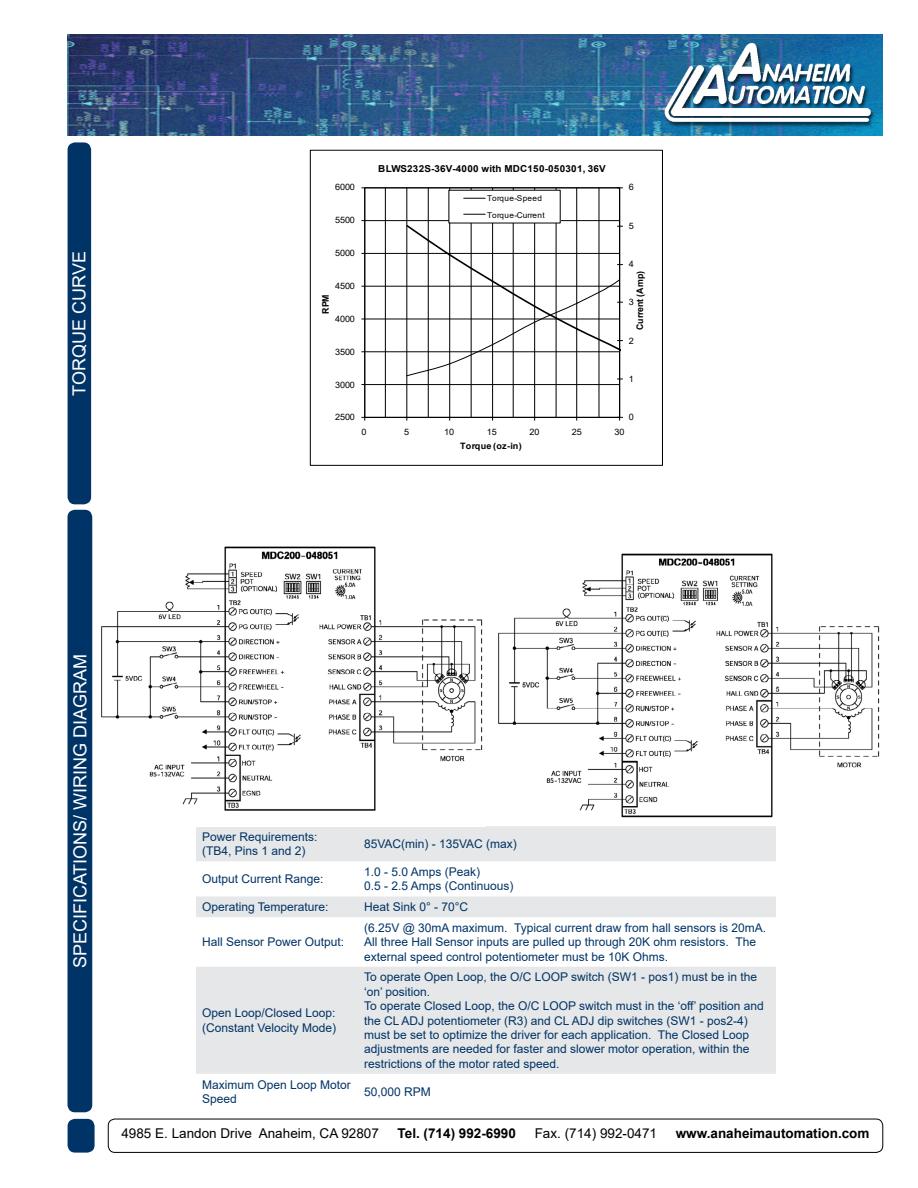
<style>
.page{position:relative;width:918px;height:1188px;background:#fff}
.page>*{position:absolute;margin:0;border:0;box-sizing:border-box;transform-origin:0 0}
.t1{font:18px "Arial";color:#fff}
.t2{font:13.5px "Arial";color:#000}
.t3{font:700 13.5px "Arial";color:#000}
.t4{font:12px/14.4px "Arial";color:#036}
.t5{font:700 9.6px "Arial";letter-spacing:.025em;color:#000}
.t6{font:700 9px "Arial";letter-spacing:.005em;color:#000}
.t7{font:8.85px "Arial";letter-spacing:-.01em;color:#000}
.t8{font:700 8.85px "Arial";letter-spacing:.025em;color:#000}
.t9{font:7.95px/16.4px "Arial";letter-spacing:.045em;color:#000}
</style>
<div class="page">
<img style="left:68px;top:35px;width:815px;height:101px">
<div style="left:68px;top:511px;width:24px;height:601px;background:#036;border-radius:7px"></div>
<div style="left:68px;top:510px;width:24px;height:602px;border:2px solid #036;border-radius:7px"></div>
<div style="left:68px;top:143px;width:22px;height:361px;background:#036;border-radius:7px"></div>
<div style="left:68px;top:142px;width:23px;height:362px;border:2px solid #036;border-radius:7px"></div>
<div style="left:68px;top:1120px;width:26px;height:32px;background:#036;border-radius:7px"></div>
<div style="left:68px;top:1119px;width:27px;height:34px;border:2px solid #036;border-radius:7px"></div>
<div style="left:108px;top:1119px;width:775px;height:34px;border:1px solid #000;border-radius:7px"></div>
<svg style="left:196px;top:826px;width:580px;height:248px;fill:#e6e7e8"></svg>
<hr style="left:365px;top:384px;width:255px;height:1px;background:#000">
<hr style="left:365px;top:351px;width:255px;height:1px;background:#000">
<hr style="left:365px;top:319px;width:255px;height:1px;background:#000">
<hr style="left:365px;top:286px;width:255px;height:1px;background:#000">
<hr style="left:365px;top:253px;width:255px;height:1px;background:#000">
<hr style="left:365px;top:220px;width:255px;height:1px;background:#000">
<hr style="left:385px;top:188px;width:1px;height:229px;background:#000">
<hr style="left:428px;top:188px;width:1px;height:229px;background:#000">
<hr style="left:471px;top:188px;width:1px;height:229px;background:#000">
<hr style="left:513px;top:188px;width:1px;height:229px;background:#000">
<hr style="left:556px;top:188px;width:1px;height:229px;background:#000">
<hr style="left:599px;top:188px;width:1px;height:229px;background:#000">
<hr style="left:406px;top:188px;width:1px;height:229px;background:#000">
<hr style="left:449px;top:188px;width:1px;height:229px;background:#000">
<hr style="left:492px;top:188px;width:1px;height:229px;background:#000">
<hr style="left:534px;top:188px;width:1px;height:229px;background:#000">
<hr style="left:576px;top:188px;width:1px;height:229px;background:#000">
<hr style="left:619px;top:188px;width:1px;height:229px;background:#000">
<hr style="left:364px;top:188px;width:1px;height:229px;background:#000">
<hr style="left:365px;top:417px;width:255px;height:1px;background:#000">
<svg style="left:405px;top:224px;width:218px;height:156px"></svg>
<div style="left:449px;top:190px;width:111px;height:33px;background:#fff"></div>
<svg style="left:464px;top:198px;width:21px;height:1px"></svg>
<svg style="left:464px;top:214px;width:21px;height:1px"></svg>
<div style="left:310px;top:150px;width:353px;height:316px;border:1px solid #000"></div>
<img style="left:101px;top:546px;width:382px;height:265px">
<img style="left:498px;top:553px;width:382px;height:265px">
<h1 class="t1" style="left:67px;top:396px;width:146px;rotate:-90deg">TORQUE CURVE</h1>
<p class="t7" style="left:335px;top:181px;width:21px">6000</p>
<p class="t7" style="left:335px;top:214px;width:21px">5500</p>
<p class="t7" style="left:335px;top:247px;width:21px">5000</p>
<p class="t7" style="left:335px;top:280px;width:21px">4500</p>
<p class="t6" style="left:319px;top:314px;width:21px;rotate:-90deg">RPM</p>
<p class="t7" style="left:335px;top:313px;width:21px">4000</p>
<p class="t7" style="left:335px;top:346px;width:21px">3500</p>
<p class="t7" style="left:335px;top:378px;width:21px">3000</p>
<p class="t7" style="left:335px;top:411px;width:21px">2500</p>
<p class="t5" style="left:378px;top:162px;width:229px">BLWS232S-36V-4000 with MDC150-050301, 36V</p>
<p class="t9" style="left:487px;top:190px;width:59px">Torque-Speed<br>Torque-Current</p>
<p class="t7" style="left:629px;top:181px;width:7px">6</p>
<p class="t7" style="left:629px;top:220px;width:7px">5</p>
<p class="t7" style="left:629px;top:258px;width:7px">4</p>
<p class="t6" style="left:634px;top:330px;width:61px;rotate:-90deg">Current (Amp)</p>
<p class="t7" style="left:629px;top:296px;width:7px">3</p>
<p class="t7" style="left:629px;top:335px;width:7px">2</p>
<p class="t7" style="left:629px;top:373px;width:7px">1</p>
<p class="t7" style="left:629px;top:411px;width:7px">0</p>
<p class="t7" style="left:362px;top:425px;width:7px">0</p>
<p class="t7" style="left:404px;top:425px;width:7px">5</p>
<p class="t7" style="left:444px;top:425px;width:11px">10</p>
<p class="t7" style="left:487px;top:425px;width:11px">15</p>
<p class="t7" style="left:529px;top:425px;width:11px">20</p>
<p class="t7" style="left:572px;top:425px;width:11px">25</p>
<p class="t7" style="left:615px;top:425px;width:11px">30</p>
<p class="t8" style="left:460px;top:440px;width:63px">Torque (oz-in)</p>
<h1 class="t1" style="left:68px;top:968px;width:316px;rotate:-90deg">SPECIFICATIONS/ WIRING DIAGRAM</h1>
<p class="t4" style="left:202px;top:829px;width:117px">Power Requirements: (TB4, Pins 1 and 2)</p>
<p class="t4" style="left:364px;top:837px;width:154px">85VAC(min) - 135VAC (max)</p>
<p class="t4" style="left:202px;top:872px;width:123px">Output Current Range:</p>
<p class="t4" style="left:364px;top:865px;width:151px">1.0 - 5.0 Amps (Peak)<br>0.5 - 2.5 Amps (Continuous)</p>
<p class="t4" style="left:202px;top:900px;width:128px">Operating Temperature:</p>
<p class="t4" style="left:364px;top:900px;width:106px">Heat Sink 0° - 70°C</p>
<p class="t4" style="left:202px;top:935px;width:144px">Hall Sensor Power Output:</p>
<p class="t4" style="left:364px;top:920px;width:404px">(6.25V @ 30mA maximum. Typical current draw from hall sensors is 20mA.<br>All three Hall Sensor inputs are pulled up through 20K ohm resistors. The external speed control potentiometer must be 10K Ohms.</p>
<p class="t4" style="left:202px;top:1006px;width:136px">Open Loop/Closed Loop: (Constant Velocity Mode)</p>
<p class="t4" style="left:364px;top:970px;width:401px">To operate Open Loop, the O/C LOOP switch (SW1 - pos1) must be in the ‘on’ position.<br>To operate Closed Loop, the O/C LOOP switch must in the ‘off’ position and the CL ADJ potentiometer (R3) and CL ADJ dip switches (SW1 - pos2-4) must be set to optimize the driver for each application. The Closed Loop adjustments are needed for faster and slower motor operation, within the restrictions of the motor rated speed.</p>
<p class="t4" style="left:202px;top:1077px;width:150px">Maximum Open Loop Motor<br>Speed</p>
<p class="t4" style="left:364px;top:1084px;width:68px">50,000 RPM</p>
<p class="t2" style="left:121px;top:1124px;width:259px">4985 E. Landon Drive Anaheim, CA 92807</p>
<p class="t3" style="left:398px;top:1124px;width:120px">Tel. (714) 992-6990</p>
<p class="t2" style="left:535px;top:1124px;width:124px">Fax. (714) 992-0471</p>
<p class="t3" style="left:676px;top:1124px;width:195px">www.anaheimautomation.com</p>
</div>
